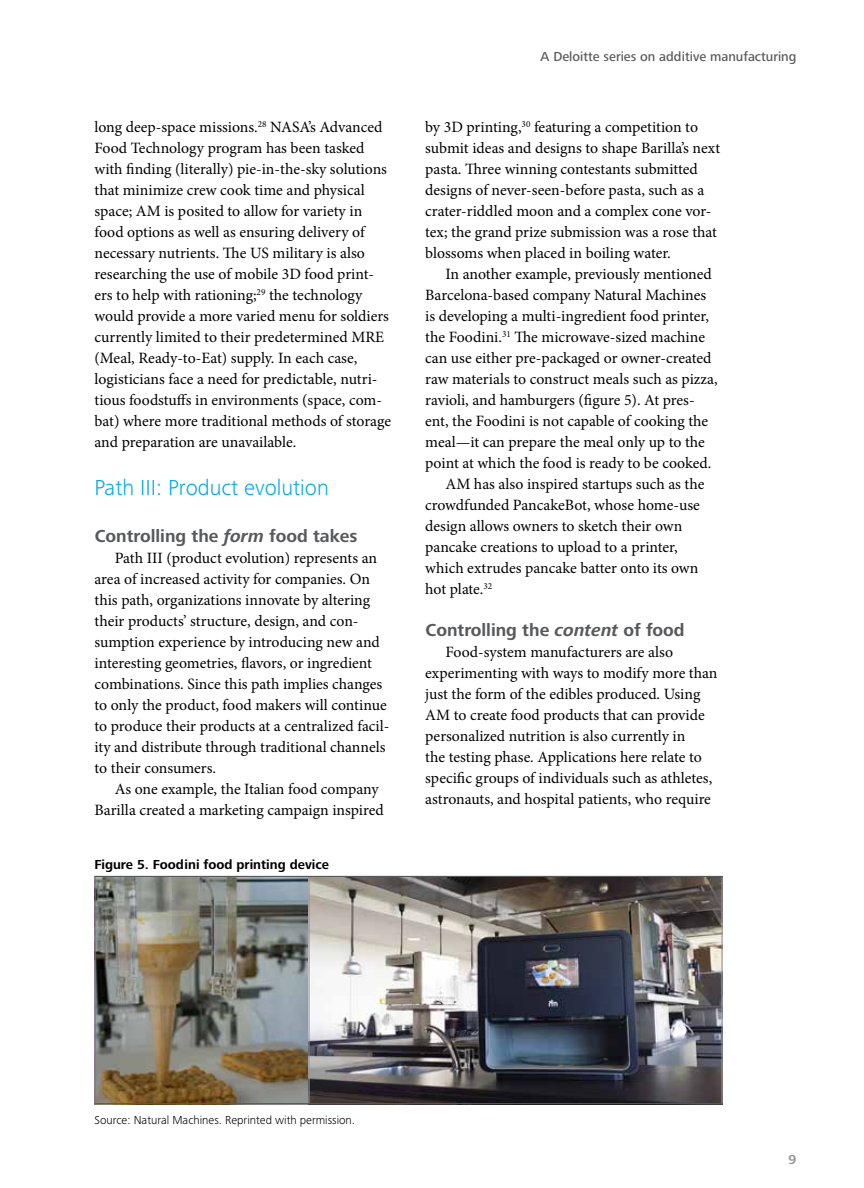
<style>
.page{position:relative;width:864px;height:1188px;background:#fff}
.page>*{position:absolute;margin:0;border:0;box-sizing:border-box;transform-origin:0 0}
.t1{font:300 22.5px "Frutiger Next Pro";color:#00aae7}
.t2{font:700 18px "Frutiger Next Pro";color:#58595b}
.t3{font:15.75px/21px "Minion Pro";color:#000}
.t4{font:500 13.5px "Frutiger Next Pro";color:#58595b}
.t5{font:700 13.5px "Frutiger Next Pro";color:#000}
.t6{font:700 13.5px "Frutiger Next Pro";color:#939598}
.t7{font:300 12px "Frutiger Next Pro";color:#000}
.s1{font-style:italic}
</style>
<div class="page">
<img style="left:96px;top:877px;width:626px;height:226px">
<hr style="left:94px;top:876px;width:215px;height:1px;background:#58595b">
<hr style="left:309px;top:876px;width:414px;height:1px;background:#58595b">
<hr style="left:94px;top:1103px;width:215px;height:1px;background:#58595b">
<hr style="left:309px;top:1103px;width:414px;height:1px;background:#58595b">
<hr style="left:94px;top:877px;width:2px;height:226px;background:#8e688d">
<hr style="left:308px;top:877px;width:2px;height:226px;background:#939598">
<hr style="left:722px;top:877px;width:1px;height:226px;background:#939598">
<p class="t3" style="left:94px;top:117px;width:298px">long deep-space missions.<sup>28</sup> NASA’s Advanced Food Technology program has been tasked with finding (literally) pie-in-the-sky solutions that minimize crew cook time and physical space; AM is posited to allow for variety in food options as well as ensuring delivery of necessary nutrients. The US military is also researching the use of mobile 3D food print&shy;ers to help with rationing;<sup>29</sup> the technology would provide a more varied menu for soldiers currently limited to their predetermined MRE (Meal, Ready-to-Eat) supply. In each case, logisticians face a need for predictable, nutri&shy;tious foodstuffs in environments (space, com&shy;bat) where more traditional methods of storage and preparation are unavailable.</p>
<h1 class="t1" style="left:94px;top:475px;width:236px">Path III: Product evolution</h1>
<p class="t2" style="left:95px;top:526px;width:264px">Controlling the <span class="s1">form</span> food takes</p>
<p class="t3" style="left:94px;top:548px;width:296px;text-indent:20px">Path III (product evolution) represents an area of increased activity for companies. On this path, organizations innovate by altering their products’ structure, design, and con&shy;sumption experience by introducing new and interesting geometries, flavors, or ingredient combinations. Since this path implies changes to only the product, food makers will continue to produce their products at a centralized facil&shy;ity and distribute through traditional channels to their consumers.</p>
<p class="t3" style="left:94px;top:778px;width:291px;text-indent:20px">As one example, the Italian food company<br>Barilla created a marketing campaign inspired</p>
<p class="t5" style="left:94px;top:857px;width:236px">Figure 5. Foodini food printing device</p>
<p class="t4" style="left:541px;top:49px;width:257px">A Deloitte series on additive manufacturing</p>
<p class="t3" style="left:425px;top:117px;width:296px">by 3D printing,<sup>30</sup> featuring a competition to submit ideas and designs to shape Barilla’s next pasta. Three winning contestants submitted designs of never-seen-before pasta, such as a crater-riddled moon and a complex cone vor&shy;tex; the grand prize submission was a rose that blossoms when placed in boiling water.</p>
<p class="t3" style="left:445px;top:264px;width:268px">In another example, previously mentioned</p>
<p class="t3" style="left:425px;top:285px;width:283px">Barcelona-based company Natural Machines</p>
<p class="t3" style="left:425px;top:306px;width:285px">is developing a multi-ingredient food printer,</p>
<p class="t3" style="left:425px;top:327px;width:281px">the Foodini.<sup>31</sup> The microwave-sized machine</p>
<p class="t3" style="left:425px;top:348px;width:288px">can use either pre-packaged or owner-created</p>
<p class="t3" style="left:425px;top:369px;width:294px">raw materials to construct meals such as pizza,</p>
<p class="t3" style="left:425px;top:390px;width:271px">ravioli, and hamburgers (figure 5). At pres-</p>
<p class="t3" style="left:425px;top:411px;width:285px">ent, the Foodini is not capable of cooking the</p>
<p class="t3" style="left:425px;top:432px;width:281px">meal—it can prepare the meal only up to the</p>
<p class="t3" style="left:425px;top:453px;width:288px">point at which the food is ready to be cooked.</p>
<p class="t3" style="left:445px;top:474px;width:261px">AM has also inspired startups such as the</p>
<p class="t3" style="left:425px;top:495px;width:276px">crowdfunded PancakeBot, whose home-use</p>
<p class="t3" style="left:425px;top:516px;width:259px">design allows owners to sketch their own</p>
<p class="t3" style="left:425px;top:537px;width:254px">pancake creations to upload to a printer,</p>
<p class="t3" style="left:425px;top:558px;width:275px">which extrudes pancake batter onto its own</p>
<p class="t3" style="left:425px;top:579px;width:69px">hot plate.<sup>32</sup></p>
<p class="t2" style="left:426px;top:620px;width:261px">Controlling the <span class="s1">content</span> of food</p>
<p class="t3" style="left:425px;top:642px;width:294px;text-indent:20px">Food-system manufacturers are also experimenting with ways to modify more than just the form of the edibles produced. Using AM to create food products that can provide personalized nutrition is also currently in<br>the testing phase. Applications here relate to specific groups of individuals such as athletes, astronauts, and hospital patients, who require</p>
<p class="t7" style="left:94px;top:1114px;width:262px">Source: Natural Machines. Reprinted with permission.</p>
<p class="t6" style="left:789px;top:1152px;width:9px">9</p>
</div>
